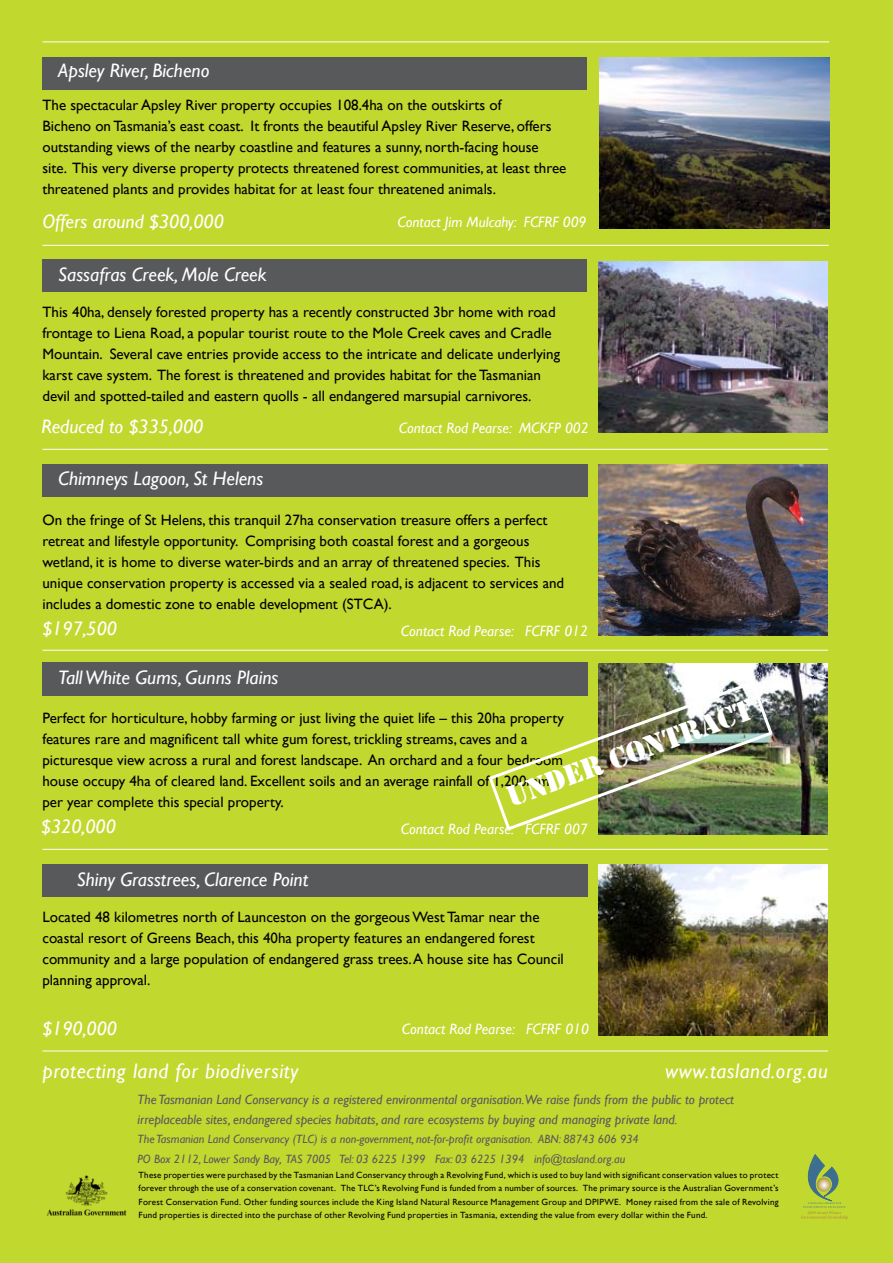
<style>
.page{position:relative;width:893px;height:1263px;background:#c1d82f}
.page>*{position:absolute;margin:0;border:0;box-sizing:border-box;transform-origin:0 0}
.t1{font:27px "Stencil Std";color:#fff}
.t2{font:italic 21px "Gill Sans";letter-spacing:.03em;color:#fff}
.t3{font:italic 19.5px "Gill Sans";color:#fff}
.t4{font:15px/21px "Gill Sans";color:#000}
.t5{font:italic 15px "Gill Sans";color:#fff}
.t6{font:italic 13.5px/19.5px "Gill Sans";color:#58595b}
.t7{font:italic 12px/19.5px "Gill Sans";color:#58595b}
.t8{font:9px/13.5px "Gill Sans";letter-spacing:.025em;color:#000;text-align:justify}
</style>
<div class="page">
<hr style="left:42px;top:849px;width:786px;height:1px;background:#fff">
<hr style="left:42px;top:245px;width:787px;height:1px;background:#fff">
<hr style="left:42px;top:449px;width:786px;height:1px;background:#fff">
<hr style="left:42px;top:650px;width:786px;height:1px;background:#fff">
<hr style="left:42px;top:1051px;width:786px;height:1px;background:#fff">
<svg style="left:801px;top:1154px;width:47px;height:65px"></svg>
<div style="left:42px;top:57px;width:545px;height:33px;background:#58595b"></div>
<img style="left:599px;top:57px;width:230px;height:171px">
<div style="left:43px;top:260px;width:544px;height:32px;background:#58595b"></div>
<img style="left:598px;top:261px;width:230px;height:171px">
<div style="left:42px;top:464px;width:545px;height:32px;background:#58595b"></div>
<img style="left:598px;top:464px;width:230px;height:171px">
<div style="left:42px;top:663px;width:545px;height:33px;background:#58595b"></div>
<img style="left:598px;top:664px;width:230px;height:171px">
<div style="left:42px;top:864px;width:545px;height:33px;background:#58595b"></div>
<img style="left:598px;top:864px;width:230px;height:171px">
<img style="left:46px;top:1175px;width:81px;height:41px">
<hr style="left:42px;top:42px;width:787px;height:1px;background:#fff">
<img style="left:489px;top:679px;width:286px;height:153px">
<h3 class="t3" style="left:58px;top:59px;width:153px">Apsley River, Bicheno</h3>
<p class="t4" style="left:42px;top:95px;width:525px">The spectacular Apsley River property occupies 108.4ha on the outskirts of<br>Bicheno on Tasmania’s east coast. It fronts the beautiful Apsley River Reserve, offers outstanding views of the nearby coastline and features a sunny, north-facing house site. This very diverse property protects threatened forest communities, at least three threatened plants and provides habitat for at least four threatened animals.</p>
<h3 class="t3" style="left:42px;top:210px;width:183px">Offers around $300,000</h3>
<p class="t5" style="left:397px;top:213px;width:190px">Contact Jim Mulcahy: FCFRF 009</p>
<h3 class="t3" style="left:58px;top:263px;width:210px">Sassafras Creek, Mole Creek</h3>
<p class="t4" style="left:42px;top:301px;width:519px">This 40ha, densely forested property has a recently constructed 3br home with road frontage to Liena Road, a popular tourist route to the Mole Creek caves and Cradle Mountain. Several cave entries provide access to the intricate and delicate underlying karst cave system. The forest is threatened and provides habitat for the Tasmanian devil and spotted-tailed and eastern quolls - all endangered marsupial carnivores.</p>
<h3 class="t3" style="left:41px;top:415px;width:164px">Reduced to $335,000</h3>
<p class="t5" style="left:399px;top:419px;width:191px">Contact Rod Pearse: MCKFP 002</p>
<h3 class="t3" style="left:58px;top:467px;width:206px">Chimneys Lagoon, St Helens</h3>
<p class="t4" style="left:42px;top:510px;width:523px">On the fringe of St Helens, this tranquil 27ha conservation treasure offers a perfect retreat and lifestyle opportunity. Comprising both coastal forest and a gorgeous wetland, it is home to diverse water-birds and an array of threatened species. This unique conservation property is accessed via a sealed road, is adjacent to services and includes a domestic zone to enable development (STCA).</p>
<h3 class="t3" style="left:43px;top:617px;width:76px">$197,500</h3>
<p class="t5" style="left:401px;top:622px;width:188px">Contact Rod Pearse: FCFRF 012</p>
<h3 class="t3" style="left:58px;top:666px;width:222px">Tall White Gums, Gunns Plains</h3>
<p class="t4" style="left:42px;top:707px;width:523px">Perfect for horticulture, hobby farming or just living the quiet life – this 20ha property features rare and magnificent tall white gum forest, trickling streams, caves and a picturesque view across a rural and forest landscape. An orchard and a four bedroom house occupy 4ha of cleared land. Excellent soils and an average rainfall of 1,200mm per year complete this special property.</p>
<h3 class="t3" style="left:41px;top:815px;width:76px">$320,000</h3>
<p class="t5" style="left:401px;top:820px;width:188px">Contact Rod Pearse: FCFRF 007</p>
<h3 class="t3" style="left:77px;top:868px;width:233px">Shiny Grasstrees, Clarence Point</h3>
<p class="t4" style="left:42px;top:907px;width:523px">Located 48 kilometres north of Launceston on the gorgeous West Tamar near the coastal resort of Greens Beach, this 40ha property features an endangered forest community and a large population of endangered grass trees. A house site has Council planning approval.</p>
<h3 class="t3" style="left:43px;top:1017px;width:76px">$190,000</h3>
<p class="t5" style="left:402px;top:1020px;width:188px">Contact Rod Pearse: FCFRF 010</p>
<h1 class="t1" style="left:502px;top:781px;width:260px;rotate:-20deg">under contract</h1>
<h2 class="t2" style="left:43px;top:1059px;width:257px">protecting land for biodiversity</h2>
<h2 class="t2" style="left:665px;top:1059px;width:164px">www.tasland.org.au</h2>
<p class="t6" style="left:138px;top:1090px;width:598px">The Tasmanian Land Conservancy is a registered environmental organisation.We raise funds from the public to protect irreplaceable sites, endangered species habitats, and rare ecosystems by buying and managing private land.</p>
<p class="t7" style="left:138px;top:1129px;width:503px">The Tasmanian Land Conservancy (TLC) is a non-government, not-for-profit organisation. ABN: 88743 606 934<br>PO Box 2112, Lower Sandy Bay, TAS 7005 Tel: 03 6225 1399 Fax: 03 6225 1394 info@tasland.org.au</p>
<p class="t8" style="left:139px;top:1168px;width:641px">These properties were purchased by the Tasmanian Land Conservancy through a Revolving Fund, which is used to buy land with significant conservation values to protect forever through the use of a conservation covenant. The TLC’s Revolving Fund is funded from a number of sources. The primary source is the Australian Government’s Forest Conservation Fund. Other funding sources include the King Island Natural Resource Management Group and DPIPWE. Money raised from the sale of Revolving Fund properties is directed into the purchase of other Revolving Fund properties in Tasmania, extending the value from every dollar within the Fund.</p>
</div>
